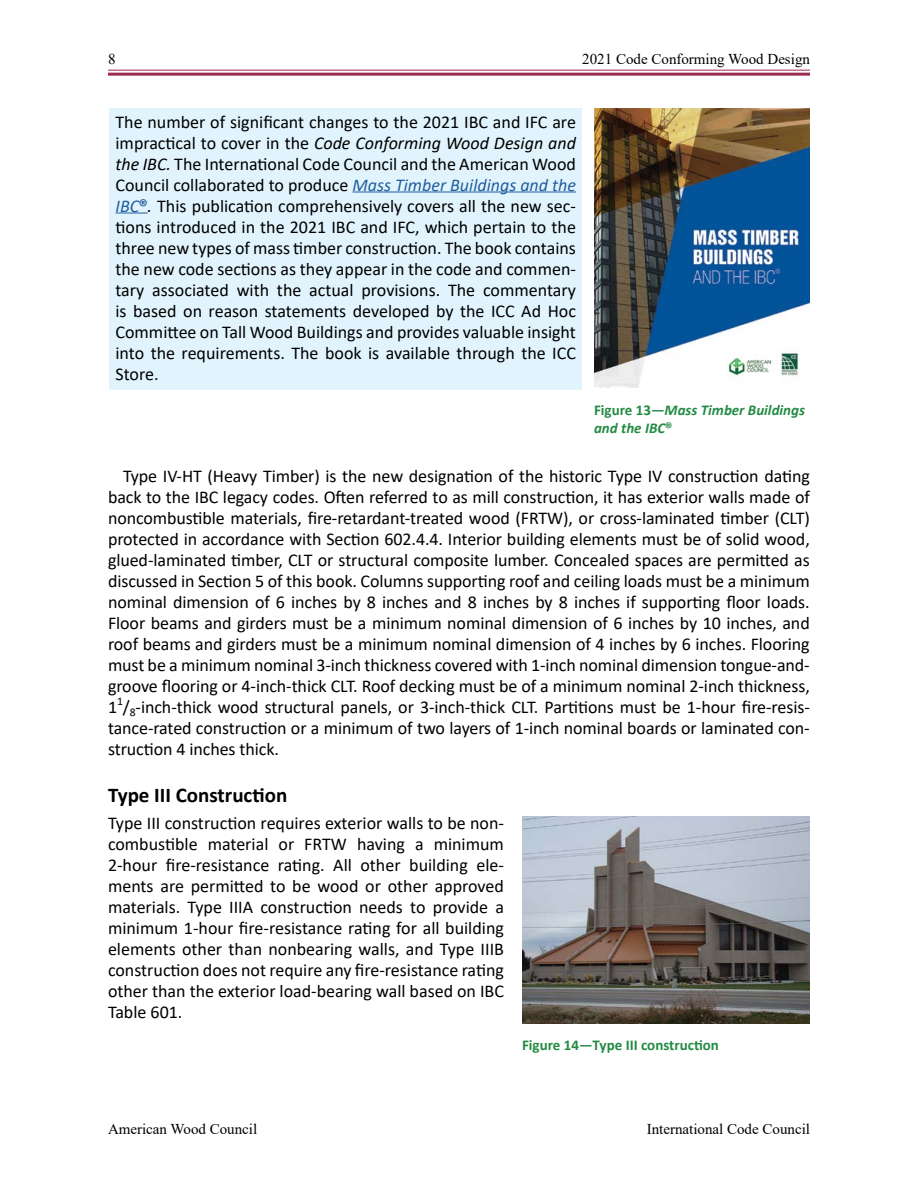
<style>
.page{position:relative;width:918px;height:1188px;background:#fff}
.page>*{position:absolute;margin:0;border:0;box-sizing:border-box;transform-origin:0 0}
.t1{font:700 21px "Calibri";color:#000}
.t2{font:18px/21px "Calibri";color:#000;text-align:justify}
.t3{font:15px "Times New Roman";color:#000}
.t4{font:italic 700 15px/18px "Calibri";color:#238b43}
.t5{font:700 15px "Calibri";color:#238b43}
.s1{font-style:italic}
.s2{font-style:italic;color:#215e9e}
.s3{font-family:"Source Sans Pro";font-weight:700;color:#215e9e}
.s4{font-style:normal}
.s5{font-family:"Source Sans Pro";font-style:normal}
</style>
<div class="page">
<hr style="left:108px;top:70px;width:702px;height:1px;background:#9c2c4e">
<hr style="left:108px;top:73px;width:702px;height:3px;background:#9c2c4e">
<div style="left:110px;top:108px;width:472px;height:282px;background:#e1f4fd"></div>
<hr style="left:352px;top:192px;width:224px;height:1px;background:#215e9e">
<hr style="left:116px;top:213px;width:32px;height:1px;background:#215e9e">
<img style="left:522px;top:816px;width:288px;height:207px">
<img style="left:594px;top:108px;width:216px;height:280px">
<p class="t3" style="left:108px;top:49px;width:9px">8</p>
<p class="t3" style="left:582px;top:49px;width:229px">2021 Code Conforming Wood Design</p>
<p class="t2" style="left:116px;top:111px;width:462px">The number of significant changes to the 2021 IBC and IFC are impractical to cover in the <span class="s1">Code Conforming Wood Design and the IBC.</span> The International Code Council and the American Wood Council collaborated to produce <span class="s2">Mass Timber Buildings and the IBC</span><span class="s3">®</span><span class="s1">.</span> This publication comprehensively covers all the new sec&shy;tions introduced in the 2021 IBC and IFC, which pertain to the three new types of mass timber construction. The book contains the new code sections as they appear in the code and commen&shy;tary associated with the actual provisions. The commentary is based on reason statements developed by the ICC Ad Hoc Committee on Tall Wood Buildings and provides valuable insight into the requirements. The book is available through the ICC Store.</p>
<p class="t4" style="left:594px;top:400px;width:213px"><span class="s4">Figure 13—</span>Mass Timber Buildings and the IBC<span class="s5">®</span></p>
<p class="t2" style="left:108px;top:465px;width:703px;text-indent:15px">Type IV-HT (Heavy Timber) is the new designation of the historic Type IV construction dating back to the IBC legacy codes. Often referred to as mill construction, it has exterior walls made of noncombustible materials, fire-retardant-treated wood (FRTW), or cross-laminated timber (CLT) protected in accordance with Section 602.4.4. Interior building elements must be of solid wood, glued-laminated timber, CLT or structural composite lumber. Concealed spaces are permitted as discussed in Section 5 of this book. Columns supporting roof and ceiling loads must be a minimum nominal dimension of 6 inches by 8 inches and 8 inches by 8 inches if supporting floor loads.<br>Floor beams and girders must be a minimum nominal dimension of 6 inches by 10 inches, and roof beams and girders must be a minimum nominal dimension of 4 inches by 6 inches. Flooring must be a minimum nominal 3-inch thickness covered with 1-inch nominal dimension tongue-and&shy;groove flooring or 4-inch-thick CLT. Roof decking must be of a minimum nominal 2-inch thickness, 1<sup>1</sup>/<sub>8</sub>-inch-thick wood structural panels, or 3-inch-thick CLT. Partitions must be 1-hour fire-resis&shy;tance-rated construction or a minimum of two layers of 1-inch nominal boards or laminated con&shy;struction 4 inches thick.</p>
<p class="t1" style="left:108px;top:780px;width:181px">Type III Construction</p>
<p class="t2" style="left:108px;top:812px;width:398px">Type III construction requires exterior walls to be non&shy;combustible material or FRTW having a minimum 2-hour fire-resistance rating. All other building ele&shy;ments are permitted to be wood or other approved materials. Type IIIA construction needs to provide a minimum 1-hour fire-resistance rating for all building elements other than nonbearing walls, and Type IIIB construction does not require any fire-resistance rating other than the exterior load-bearing wall based on IBC Table 601.</p>
<p class="t5" style="left:522px;top:1035px;width:198px">Figure 14—Type III construction</p>
<p class="t3" style="left:108px;top:1118px;width:151px">American Wood Council</p>
<p class="t3" style="left:647px;top:1118px;width:165px">International Code Council</p>
</div>
